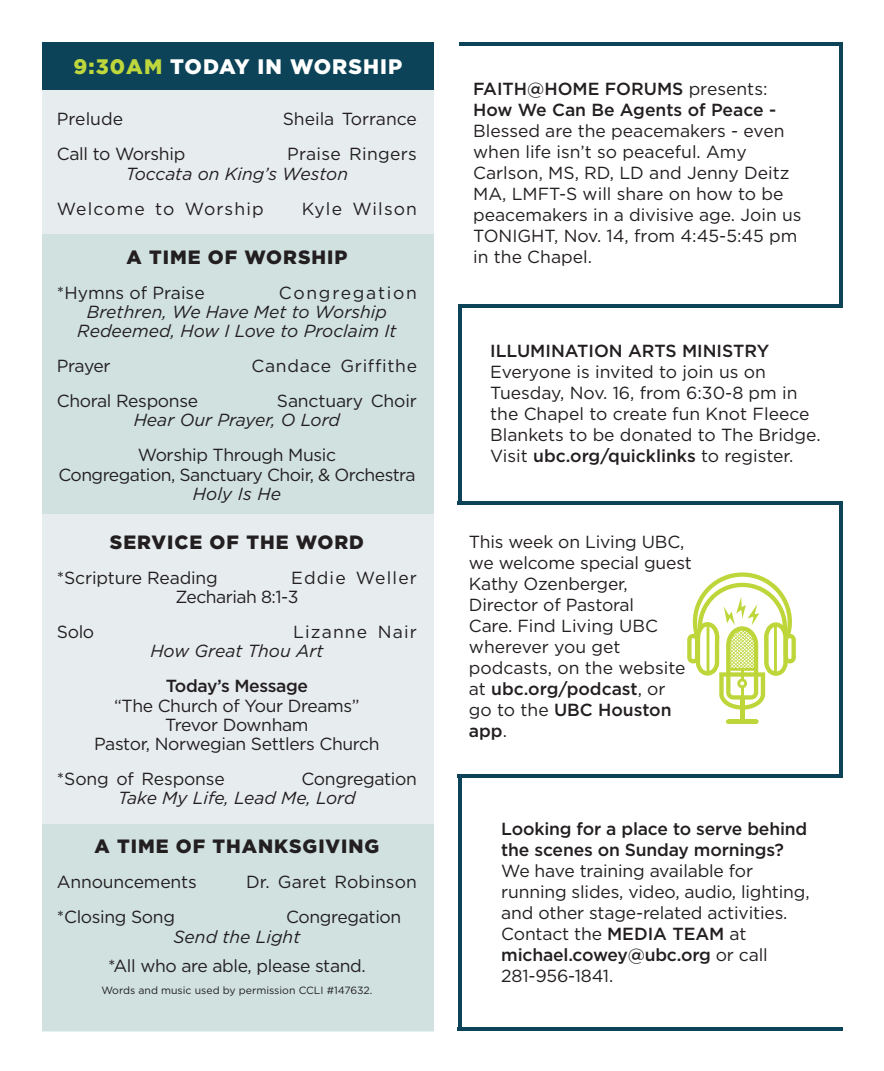
<style>
.page{position:relative;width:884px;height:1071px;background:#fff}
.page>*{position:absolute;margin:0;border:0;box-sizing:border-box;transform-origin:0 0}
.happening_now_announ{font:900 21px "Gotham";letter-spacing:.05em;color:#fff}
.happening_now_announ-2{font:900 19.25px "Gotham";letter-spacing:.05em;color:#231f20}
.happening_now_announ-3{font:17.5px/21px "Gotham";letter-spacing:-.01em;color:#231f20}
.happening_now_announ-4{font:italic 17.5px "Gotham";color:#231f20}
.happening_now_announ-5{font:17.5px "Gotham";letter-spacing:-.03em;color:#231f20}
.happening_now_announ-6{font:17.5px "Gotham";letter-spacing:.06em;color:#231f20}
.happening_now_announ-7{font:17.5px "Gotham";letter-spacing:.065em;color:#231f20}
.happening_now_announ-8{font:17.5px "Gotham";letter-spacing:.04em;color:#231f20}
.happening_now_announ-9{font:500 17.5px "Gotham";letter-spacing:-.02em;color:#231f20}
.happening_now_announ-10{font:17.5px "Gotham";letter-spacing:.02em;color:#231f20}
.happening_now_announ-11{font:17.5px "Gotham";letter-spacing:.1em;color:#231f20}
.happening_now_announ-12{font:10.5px "Gotham";color:#231f20}
.s1{color:#bdd73c}
.s2{font-weight:500}
</style>
<div class="page">
<div style="left:42px;top:42px;width:391px;height:989px;background:#e7ecee"></div>
<div style="left:42px;top:234px;width:391px;height:279px;background:#d0e1e0"></div>
<div style="left:42px;top:42px;width:391px;height:48px;background:#0c4358"></div>
<div style="left:42px;top:824px;width:391px;height:207px;background:#d0e1e0"></div>
<hr style="left:457px;top:304px;width:382px;height:4px;background:#0c4358">
<hr style="left:459px;top:42px;width:384px;height:4px;background:#0c4358">
<hr style="left:839px;top:46px;width:4px;height:262px;background:#0c4358">
<svg style="left:457px;top:304px;width:4px;height:197px"></svg>
<hr style="left:457px;top:774px;width:386px;height:3px;background:#0c4358">
<svg style="left:457px;top:777px;width:4px;height:250px"></svg>
<hr style="left:457px;top:1027px;width:385px;height:4px;background:#0c4358">
<div style="left:739px;top:697px;width:5px;height:25px;background:#bed639"></div>
<div style="left:727px;top:719px;width:29px;height:5px;background:#bed639"></div>
<svg style="left:687px;top:572px;width:108px;height:138px"></svg>
<hr style="left:457px;top:501px;width:384px;height:4px;background:#0c4358">
<hr style="left:839px;top:501px;width:4px;height:275px;background:#0c4358">
<p class="happening_now_announ" style="left:74px;top:54px;width:330px"><span class="s1">9:30AM</span> TODAY IN WORSHIP</p>
<p class="happening_now_announ-3" style="left:57px;top:108px;width:68px">Prelude</p>
<p class="happening_now_announ-3" style="left:283px;top:108px;width:136px">Sheila Torrance</p>
<p class="happening_now_announ-3" style="left:57px;top:143px;width:130px">Call to Worship</p>
<p class="happening_now_announ-10" style="left:287px;top:145px;width:131px">Praise Ringers</p>
<p class="happening_now_announ-4" style="left:126px;top:164px;width:224px">Toccata on King’s Weston</p>
<p class="happening_now_announ-6" style="left:57px;top:199px;width:208px">Welcome to Worship</p>
<p class="happening_now_announ-6" style="left:302px;top:199px;width:117px">Kyle Wilson</p>
<p class="happening_now_announ-2" style="left:126px;top:246px;width:222px">A TIME OF WORSHIP</p>
<p class="happening_now_announ-3" style="left:57px;top:282px;width:149px">*Hymns of Praise</p>
<p class="happening_now_announ-11" style="left:279px;top:283px;width:139px">Congregation</p>
<p class="happening_now_announ-4" style="left:87px;top:302px;width:302px">Brethren, We Have Met to Worship</p>
<p class="happening_now_announ-4" style="left:77px;top:321px;width:321px">Redeemed, How I Love to Proclaim It</p>
<p class="happening_now_announ-3" style="left:57px;top:355px;width:55px">Prayer</p>
<p class="happening_now_announ-8" style="left:251px;top:356px;width:167px">Candace Griffithe</p>
<p class="happening_now_announ-3" style="left:57px;top:390px;width:143px">Choral Response</p>
<p class="happening_now_announ-3" style="left:277px;top:390px;width:141px">Sanctuary Choir</p>
<p class="happening_now_announ-4" style="left:134px;top:411px;width:208px">Hear Our Prayer, O Lord</p>
<p class="happening_now_announ-3" style="left:138px;top:444px;width:200px">Worship Through Music</p>
<p class="happening_now_announ-5" style="left:58px;top:465px;width:358px">Congregation, Sanctuary Choir, &amp; Orchestra</p>
<p class="happening_now_announ-4" style="left:193px;top:484px;width:90px">Holy Is He</p>
<p class="happening_now_announ-2" style="left:110px;top:531px;width:255px">SERVICE OF THE WORD</p>
<p class="happening_now_announ-3" style="left:57px;top:567px;width:162px">*Scripture Reading</p>
<p class="happening_now_announ-7" style="left:291px;top:568px;width:127px">Eddie Weller</p>
<p class="happening_now_announ-5" style="left:175px;top:587px;width:124px">Zechariah 8:1-3</p>
<p class="happening_now_announ-3" style="left:57px;top:621px;width:39px">Solo</p>
<p class="happening_now_announ-7" style="left:293px;top:622px;width:125px">Lizanne Nair</p>
<p class="happening_now_announ-4" style="left:150px;top:642px;width:174px">How Great Thou Art</p>
<p class="happening_now_announ-9" style="left:166px;top:676px;width:144px">Today’s Message</p>
<p class="happening_now_announ-3" style="left:114px;top:695px;width:247px">“The Church of Your Dreams”</p>
<p class="happening_now_announ-3" style="left:165px;top:714px;width:145px">Trevor Downham</p>
<p class="happening_now_announ-3" style="left:94px;top:733px;width:287px">Pastor, Norwegian Settlers Church</p>
<p class="happening_now_announ-3" style="left:57px;top:768px;width:169px">*Song of Response</p>
<p class="happening_now_announ-3" style="left:301px;top:768px;width:117px">Congregation</p>
<p class="happening_now_announ-4" style="left:118px;top:789px;width:239px">Take My Life, Lead Me, Lord</p>
<p class="happening_now_announ-2" style="left:94px;top:836px;width:286px">A TIME OF THANKSGIVING</p>
<p class="happening_now_announ-3" style="left:57px;top:871px;width:141px">Announcements</p>
<p class="happening_now_announ-3" style="left:246px;top:871px;width:172px">Dr. Garet Robinson</p>
<p class="happening_now_announ-3" style="left:57px;top:906px;width:120px">*Closing Song</p>
<p class="happening_now_announ-3" style="left:286px;top:906px;width:117px">Congregation</p>
<p class="happening_now_announ-4" style="left:173px;top:927px;width:128px">Send the Light</p>
<p class="happening_now_announ-3" style="left:108px;top:955px;width:259px">*All who are able, please stand.</p>
<p class="happening_now_announ-12" style="left:101px;top:984px;width:272px">Words and music used by permission CCLI #147632.</p>
<p class="happening_now_announ-3" style="left:473px;top:78px;width:330px"><span class="s2">FAITH@HOME FORUMS</span> presents:<br><span class="s2">How We Can Be Agents of Peace -<br></span>Blessed are the peacemakers - even when life isn’t so peaceful. Amy<br>Carlson, MS, RD, LD and Jenny Deitz<br>MA, LMFT-S will share on how to be peacemakers in a divisive age. Join us<br>TONIGHT, Nov. 14, from 4:45-5:45 pm in the Chapel.</p>
<p class="happening_now_announ-3" style="left:490px;top:340px;width:332px"><span class="s2">ILLUMINATION ARTS MINISTRY </span>Everyone is invited to join us on Tuesday, Nov. 16, from 6:30-8 pm in the Chapel to create fun Knot Fleece Blankets to be donated to The Bridge.<br>Visit <span class="s2">ubc.org/quicklinks</span> to register.</p>
<p class="happening_now_announ-3" style="left:469px;top:531px;width:224px">This week on Living UBC, we welcome special guest<br>Kathy Ozenberger,<br>Director of Pastoral<br>Care. Find Living UBC wherever you get podcasts, on the website at <span class="s2">ubc.org/podcast</span>, or go to the <span class="s2">UBC Houston app</span>.</p>
<p class="happening_now_announ-3" style="left:501px;top:818px;width:310px"><span class="s2">Looking for a place to serve behind the scenes on Sunday mornings?<br></span>We have training available for running slides, video, audio, lighting, and other stage-related activities.<br>Contact the <span class="s2">MEDIA TEAM</span> at <span class="s2">michael.cowey@ubc.org</span> or call</p>
<p class="happening_now_announ-3" style="left:501px;top:965px;width:113px">281-956-1841.</p>
</div>
